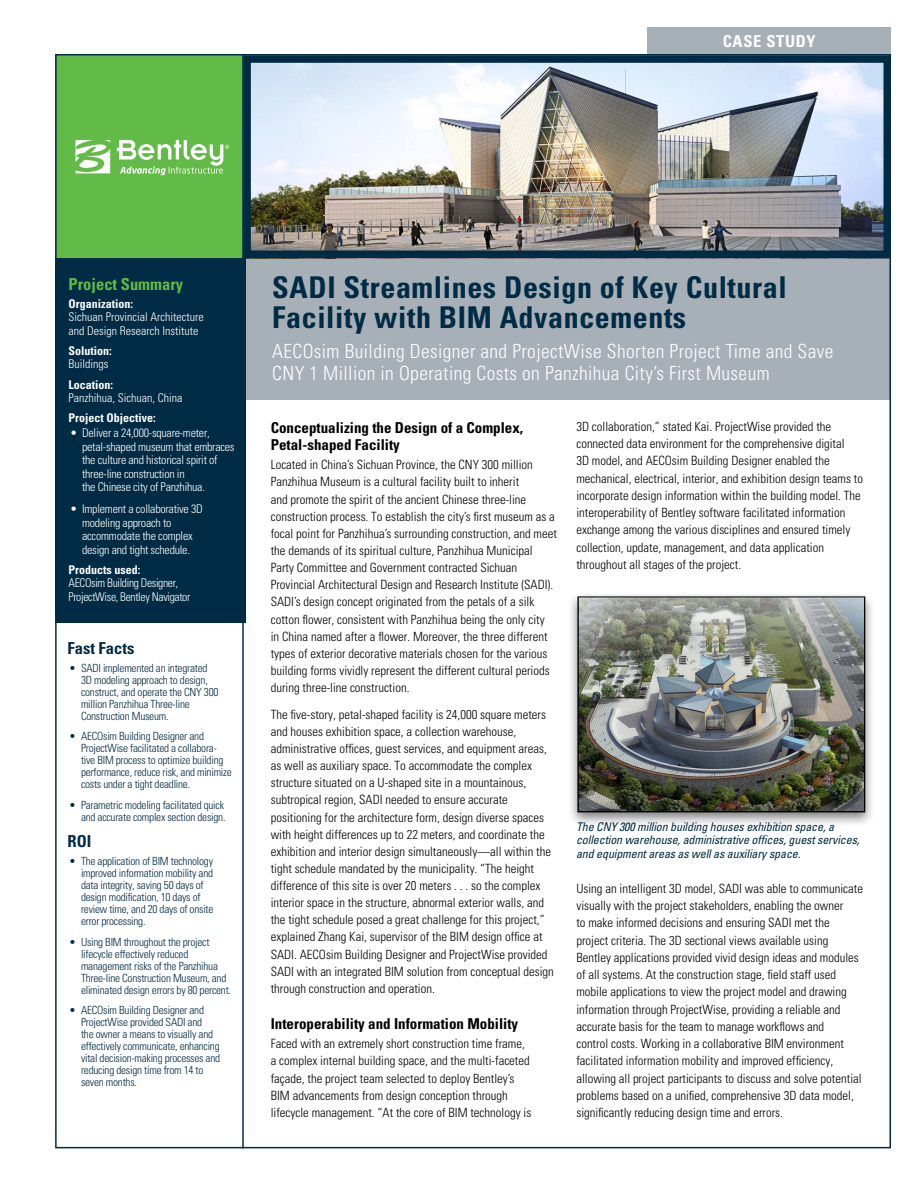
<style>
.page{position:relative;width:918px;height:1188px;background:#fff}
.page>*{position:absolute;margin:0;border:0;box-sizing:border-box;transform-origin:0 0}
.t1{font:700 condensed 30px/30px "Univers";letter-spacing:.02em;color:#002b44}
.t2{font:300 condensed 19.5px/22.5px "Univers";letter-spacing:.02em;color:#fff}
.t3{font:700 condensed 16.5px "Univers";color:#62bb46}
.t4{font:700 condensed 16.5px "Univers";color:#002b44}
.t5{font:700 condensed 16.5px "Univers";letter-spacing:.04em;color:#fff}
.t6{font:700 condensed 15px/17.2px "Univers";color:#000}
.t7{font:300 condensed 12.75px/17.1px "Univers";color:#000}
.t8{font:300 condensed 12px/13.5px "Univers";letter-spacing:-.02em;color:#fff}
.t9{font:italic condensed 12px/13.5px "Univers";letter-spacing:-.01em;color:#002b44}
.t10{font:300 condensed 12px/13.5px "Univers";color:#fff}
.t11{font:700 condensed 12px "Univers";color:#fff}
.t12{font:300 condensed 11.25px/12px "Univers";letter-spacing:-.02em;color:#002b44}
</style>
<div class="page">
<div style="left:56px;top:55px;width:187px;height:204px;background:#62bb46"></div>
<svg style="left:76px;top:140px;width:34px;height:33px"></svg>
<svg style="left:117px;top:140px;width:112px;height:35px"></svg>
<div style="left:648px;top:27px;width:243px;height:27px;background:#a7afb7"></div>
<div style="left:244px;top:255px;width:647px;height:145px;background:#a7afb7"></div>
<img style="left:252px;top:64px;width:630px;height:185px">
<div style="left:243px;top:55px;width:648px;height:203px;border:8px solid #002b44"></div>
<hr style="left:242px;top:55px;width:2px;height:1093px;background:#002b44">
<div style="left:55px;top:258px;width:190px;height:364px;background:#002b44"></div>
<div style="left:567px;top:591px;width:308px;height:236px;background:#000;opacity:.5"></div>
<img style="left:577px;top:596px;width:289px;height:217px">
<p class="t5" style="left:723px;top:31px;width:95px">CASE STUDY</p>
<p class="t3" style="left:69px;top:274px;width:116px">Project Summary</p>
<p class="t11" style="left:69px;top:296px;width:66px">Organization:</p>
<p class="t10" style="left:69px;top:310px;width:137px">Sichuan Provincial Architecture and Design Research Institute</p>
<p class="t11" style="left:69px;top:343px;width:45px">Solution:</p>
<p class="t10" style="left:69px;top:357px;width:41px">Buildings</p>
<p class="t11" style="left:69px;top:377px;width:46px">Location:</p>
<p class="t10" style="left:69px;top:391px;width:115px">Panzhihua, Sichuan, China</p>
<p class="t11" style="left:69px;top:411px;width:89px">Project Objective:</p>
<p class="t8" style="left:82px;top:426px;width:154px;text-indent:-12px">• Deliver a 24,000-square-meter, petal-shaped museum that embraces the culture and historical spirit of three-line construction in<br>the Chinese city of Panzhihua.</p>
<p class="t8" style="left:82px;top:502px;width:122px;text-indent:-12px">• Implement a collaborative 3D modeling approach to accommodate the complex design and tight schedule.</p>
<p class="t11" style="left:69px;top:562px;width:73px">Products used:</p>
<p class="t8" style="left:69px;top:576px;width:123px">AECOsim Building Designer,<br>ProjectWise, Bentley Navigator</p>
<p class="t4" style="left:68px;top:638px;width:68px">Fast Facts</p>
<p class="t12" style="left:81px;top:662px;width:139px;text-indent:-12px">• SADI implemented an integrated<br>3D modeling approach to design, construct, and operate the CNY 300 million Panzhihua Three-line<br>Construction Museum.</p>
<p class="t12" style="left:81px;top:731px;width:152px;text-indent:-12px">• AECOsim Building Designer and ProjectWise facilitated a collabora&shy;tive BIM process to optimize building performance, reduce risk, and minimize costs under a tight deadline.</p>
<p class="t12" style="left:69px;top:799px;width:158px;text-align:right">• Parametric modeling facilitated quick and accurate complex section design.</p>
<p class="t4" style="left:68px;top:831px;width:25px">ROI</p>
<p class="t12" style="left:81px;top:855px;width:134px;text-indent:-12px">• The application of BIM technology improved information mobility and data integrity, saving 50 days of design modification, 10 days of review time, and 20 days of onsite error processing.</p>
<p class="t12" style="left:81px;top:936px;width:152px;text-indent:-12px">• Using BIM throughout the project lifecycle effectively reduced management risks of the Panzhihua Three-line Construction Museum, and eliminated design errors by 80 percent.</p>
<p class="t12" style="left:81px;top:1004px;width:141px;text-indent:-12px">• AECOsim Building Designer and<br>ProjectWise provided SADI and<br>the owner a means to visually and effectively communicate, enhancing vital decision-making processes and reducing design time from 14 to seven months.</p>
<h1 class="t1" style="left:272px;top:273px;width:516px">SADI Streamlines Design of Key Cultural<br>Facility with BIM Advancements</h1>
<h2 class="t2" style="left:272px;top:339px;width:563px">AECOsim Building Designer and ProjectWise Shorten Project Time and Save<br>CNY 1 Million in Operating Costs on Panzhihua City’s First Museum</h2>
<p class="t6" style="left:271px;top:419px;width:254px">Conceptualizing the Design of a Complex,<br>Petal-shaped Facility</p>
<p class="t7" style="left:271px;top:456px;width:288px">Located in China’s Sichuan Province, the CNY 300 million Panzhihua Museum is a cultural facility built to inherit<br>and promote the spirit of the ancient Chinese three-line construction process. To establish the city’s first museum as a focal point for Panzhihua’s surrounding construction, and meet the demands of its spiritual culture, Panzhihua Municipal Party Committee and Government contracted Sichuan Provincial Architectural Design and Research Institute (SADI).<br>SADI’s design concept originated from the petals of a silk cotton flower, consistent with Panzhihua being the only city<br>in China named after a flower. Moreover, the three different types of exterior decorative materials chosen for the various building forms vividly represent the different cultural periods during three-line construction.</p>
<p class="t7" style="left:271px;top:706px;width:285px">The five-story, petal-shaped facility is 24,000 square meters and houses exhibition space, a collection warehouse, administrative offices, guest services, and equipment areas, as well as auxiliary space. To accommodate the complex structure situated on a U-shaped site in a mountainous, subtropical region, SADI needed to ensure accurate positioning for the architecture form, design diverse spaces with height differences up to 22 meters, and coordinate the exhibition and interior design simultaneously—all within the tight schedule mandated by the municipality. “The height difference of this site is over 20 meters . . . so the complex interior space in the structure, abnormal exterior walls, and the tight schedule posed a great challenge for this project,” explained Zhang Kai, supervisor of the BIM design office at SADI. AECOsim Building Designer and ProjectWise provided SADI with an integrated BIM solution from conceptual design through construction and operation.</p>
<p class="t6" style="left:271px;top:1015px;width:249px">Interoperability and Information Mobility</p>
<p class="t7" style="left:271px;top:1035px;width:262px">Faced with an extremely short construction time frame, a complex internal building space, and the multi-faceted façade, the project team selected to deploy Bentley’s BIM advancements from design conception through lifecycle management. “At the core of BIM technology is</p>
<p class="t7" style="left:576px;top:418px;width:288px">3D collaboration,” stated Kai. ProjectWise provided the connected data environment for the comprehensive digital<br>3D model, and AECOsim Building Designer enabled the mechanical, electrical, interior, and exhibition design teams to incorporate design information within the building model. The interoperability of Bentley software facilitated information exchange among the various disciplines and ensured timely collection, update, management, and data application throughout all stages of the project.</p>
<p class="t9" style="left:576px;top:819px;width:285px">The CNY 300 million building houses exhibition space, a collection warehouse, administrative offices, guest services, and equipment areas as well as auxiliary space.</p>
<p class="t7" style="left:576px;top:880px;width:288px">Using an intelligent 3D model, SADI was able to communicate visually with the project stakeholders, enabling the owner<br>to make informed decisions and ensuring SADI met the project criteria. The 3D sectional views available using Bentley applications provided vivid design ideas and modules of all systems. At the construction stage, field staff used mobile applications to view the project model and drawing information through ProjectWise, providing a reliable and accurate basis for the team to manage workflows and<br>control costs. Working in a collaborative BIM environment facilitated information mobility and improved efficiency, allowing all project participants to discuss and solve potential problems based on a unified, comprehensive 3D data model, significantly reducing design time and errors.</p>
</div>
